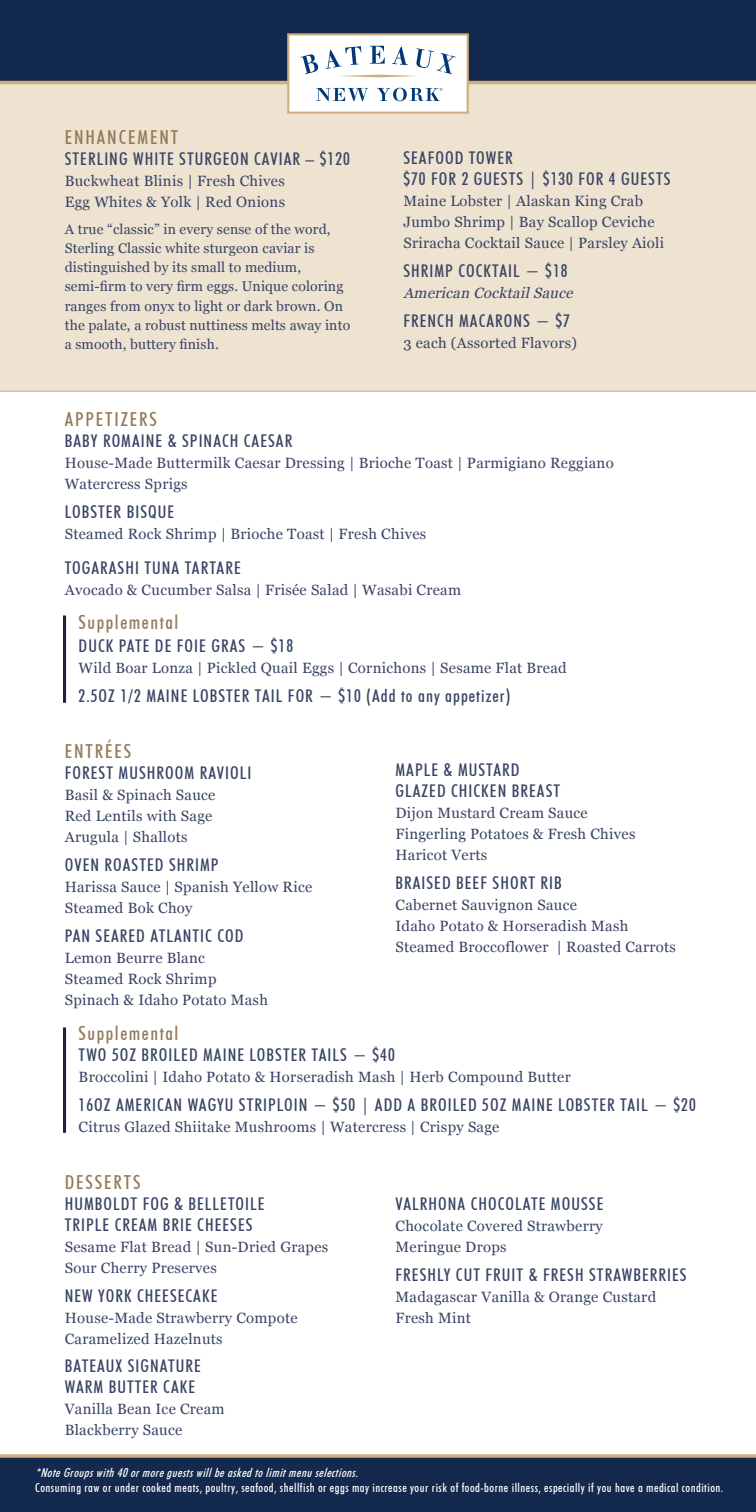
<style>
.page{position:relative;width:756px;height:1512px;background:#fff}
.page>*{position:absolute;margin:0;border:0;box-sizing:border-box;transform-origin:0 0}
.t1{font:500 condensed 19.25px "Futura BT";letter-spacing:.1em;color:#927b59}
.t2{font:500 condensed 19.25px "Futura BT";letter-spacing:.08em;color:#927b59}
.t3{font:500 condensed 17.5px/21px "Futura BT";letter-spacing:.06em;color:#384464}
.t4{font:14.88px/21px "Georgia";letter-spacing:.02em;color:#384464}
.t5{font:italic 14.88px "Georgia";color:#384464}
.t6{font:14px/19.2px "Georgia";letter-spacing:.01em;color:#384464}
.t7{font:500 condensed 12.25px "Futura BT";letter-spacing:.04em;color:#fff}
.t8{font:italic 500 condensed 12.25px "Futura BT";color:#fff}
</style>
<div class="page">
<div style="left:0;top:1454px;width:756px;height:58px;background:#13294d"></div>
<div style="left:0;top:66px;width:756px;height:326px;background:#eee2d1"></div>
<div style="left:0;top:0;width:756px;height:84px;background:#13294d"></div>
<div style="left:287px;top:33px;width:182px;height:81px;background:#fff;border:2px solid #d2ae7e"></div>
<svg style="left:316px;top:88px;width:52px;height:13px"></svg>
<svg style="left:301px;top:54px;width:18px;height:20px"></svg>
<svg style="left:326px;top:46px;width:129px;height:31px"></svg>
<svg style="left:377px;top:88px;width:65px;height:13px"></svg>
<hr style="left:0;top:391px;width:756px;height:1px;background:#d2ae7e">
<hr style="left:63px;top:615px;width:3px;height:88px;background:#1e253a">
<hr style="left:63px;top:1027px;width:3px;height:106px;background:#1e253a">
<p class="t1" style="left:65px;top:125px;width:115px">ENHANCEMENT</p>
<p class="t3" style="left:65px;top:148px;width:287px">STERLING WHITE STURGEON CAVIAR – $120</p>
<p class="t4" style="left:65px;top:169px;width:222px">Buckwheat Blinis | Fresh Chives<br>Egg Whites &amp; Yolk | Red Onions</p>
<p class="t6" style="left:65px;top:219px;width:287px">A true “classic” in every sense of the word, Sterling Classic white sturgeon caviar is distinguished by its small to medium, semi-firm to very firm eggs. Unique coloring ranges from onyx to light or dark brown. On the palate, a robust nuttiness melts away into a smooth, buttery finish.</p>
<p class="t3" style="left:403px;top:147px;width:269px">SEAFOOD TOWER<br>$70 FOR 2 GUESTS | $130 FOR 4 GUESTS</p>
<p class="t4" style="left:403px;top:190px;width:262px">Maine Lobster | Alaskan King Crab<br>Jumbo Shrimp | Bay Scallop Ceviche<br>Sriracha Cocktail Sauce | Parsley Aioli</p>
<p class="t3" style="left:403px;top:260px;width:166px">SHRIMP COCKTAIL − $18</p>
<p class="t5" style="left:403px;top:282px;width:175px">American CocktailSauce</p>
<p class="t3" style="left:403px;top:310px;width:168px">FRENCH MACARONS − $7</p>
<p class="t4" style="left:403px;top:332px;width:175px">3 each (Assorted Flavors)</p>
<p class="t1" style="left:65px;top:408px;width:94px">APPETIZERS</p>
<p class="t3" style="left:65px;top:430px;width:229px">BABY ROMAINE &amp; SPINACH CAESAR</p>
<p class="t4" style="left:65px;top:452px;width:550px">House-Made Buttermilk Caesar Dressing | Brioche Toast | Parmigiano Reggiano<br>Watercress Sprigs</p>
<p class="t3" style="left:65px;top:501px;width:111px">LOBSTER BISQUE</p>
<p class="t4" style="left:65px;top:523px;width:363px">Steamed Rock Shrimp | Brioche Toast | Fresh Chives</p>
<p class="t3" style="left:65px;top:557px;width:178px">TOGARASHI TUNA TARTARE</p>
<p class="t4" style="left:65px;top:579px;width:398px">Avocado &amp; Cucumber Salsa | Frisée Salad | Wasabi Cream</p>
<p class="t2" style="left:79px;top:610px;width:101px">Supplemental</p>
<p class="t3" style="left:79px;top:635px;width:216px">DUCK PATE DE FOIE GRAS − $18</p>
<p class="t4" style="left:79px;top:657px;width:490px">Wild Boar Lonza | Pickled Quail Eggs | Cornichons | Sesame Flat Bread</p>
<p class="t3" style="left:79px;top:685px;width:433px">2.5OZ 1/2 MAINE LOBSTER TAIL FOR − $10 (Add to any appetizer)</p>
<p class="t1" style="left:65px;top:740px;width:68px">ENTRÉES</p>
<p class="t3" style="left:65px;top:762px;width:188px">FOREST MUSHROOM RAVIOLI</p>
<p class="t4" style="left:65px;top:784px;width:152px">Basil &amp; Spinach Sauce<br>Red Lentils with Sage<br>Arugula | Shallots</p>
<p class="t3" style="left:65px;top:854px;width:155px">OVEN ROASTED SHRIMP</p>
<p class="t4" style="left:65px;top:876px;width:249px">Harissa Sauce | Spanish Yellow Rice<br>Steamed Bok Choy</p>
<p class="t3" style="left:65px;top:925px;width:180px">PAN SEARED ATLANTIC COD</p>
<p class="t4" style="left:65px;top:947px;width:205px">Lemon Beurre Blanc<br>Steamed Rock Shrimp<br>Spinach &amp; Idaho Potato Mash</p>
<p class="t3" style="left:396px;top:760px;width:166px">MAPLE &amp; MUSTARD<br>GLAZED CHICKEN BREAST</p>
<p class="t4" style="left:396px;top:802px;width:241px">Dijon Mustard Cream Sauce<br>Fingerling Potatoes &amp; Fresh Chives<br>Haricot Verts</p>
<p class="t3" style="left:396px;top:872px;width:168px">BRAISED BEEF SHORT RIB</p>
<p class="t4" style="left:396px;top:894px;width:282px">Cabernet Sauvignon Sauce<br>Idaho Potato &amp; Horseradish Mash<br>Steamed Broccoflower | Roasted Carrots</p>
<p class="t2" style="left:79px;top:1022px;width:101px">Supplemental</p>
<p class="t3" style="left:79px;top:1044px;width:318px">TWO 5OZ BROILED MAINE LOBSTER TAILS − $40</p>
<p class="t4" style="left:79px;top:1066px;width:494px">Broccolini | Idaho Potato &amp; Horseradish Mash | Herb Compound Butter</p>
<p class="t3" style="left:79px;top:1094px;width:619px">16OZ AMERICAN WAGYU STRIPLOIN − $50 | ADD A BROILED 5OZ MAINE LOBSTER TAIL − $20</p>
<p class="t4" style="left:79px;top:1116px;width:422px">Citrus Glazed Shiitake Mushrooms | Watercress | Crispy Sage</p>
<p class="t1" style="left:65px;top:1170px;width:77px">DESSERTS</p>
<p class="t3" style="left:65px;top:1193px;width:201px">HUMBOLDT FOG &amp; BELLETOILE<br>TRIPLE CREAM BRIE CHEESES</p>
<p class="t4" style="left:65px;top:1235px;width:265px">Sesame Flat Bread | Sun-Dried Grapes<br>Sour Cherry Preserves</p>
<p class="t3" style="left:65px;top:1285px;width:154px">NEW YORK CHEESECAKE</p>
<p class="t4" style="left:65px;top:1306px;width:234px">House-Made Strawberry Compote<br>Caramelized Hazelnuts</p>
<p class="t3" style="left:65px;top:1356px;width:138px">BATEAUX SIGNATURE<br>WARM BUTTER CAKE</p>
<p class="t4" style="left:65px;top:1398px;width:161px">Vanilla Bean Ice Cream<br>Blackberry Sauce</p>
<p class="t3" style="left:396px;top:1193px;width:209px">VALRHONA CHOCOLATE MOUSSE</p>
<p class="t4" style="left:396px;top:1215px;width:209px">Chocolate Covered Strawberry<br>Meringue Drops</p>
<p class="t3" style="left:396px;top:1264px;width:293px">FRESHLY CUT FRUIT &amp; FRESH STRAWBERRIES</p>
<p class="t4" style="left:396px;top:1286px;width:262px">Madagascar Vanilla &amp; Orange Custard<br>Fresh Mint</p>
<p class="t8" style="left:35px;top:1465px;width:328px">*NoteGroupswith40ormoreguestswillbeaskedtolimitmenuselections.</p>
<p class="t7" style="left:35px;top:1480px;width:690px">Consuming raw or under cooked meats, poultry, seafood, shellfish or eggs may increase your risk of food-borne illness, especially if you have a medical condition.</p>
</div>
